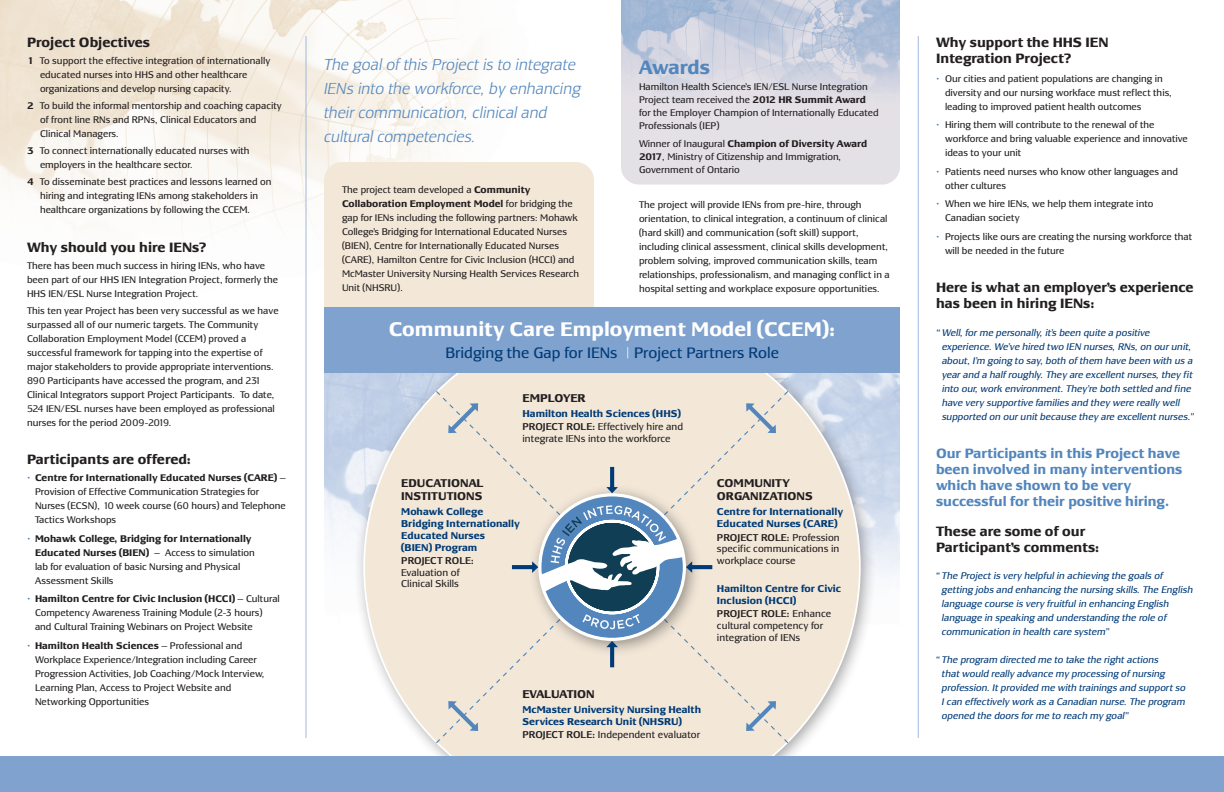
<style>
.page{position:relative;width:1224px;height:792px;background:#fff}
.page>*{position:absolute;margin:0;border:0;box-sizing:border-box;transform-origin:0 0}
.t1{font:700 20.4px "Lesmore";color:#fff}
.t2{font:700 20px "Lesmore";letter-spacing:-.015em;color:#5286bd}
.t3{font:italic 300 16px/24px "Lesmore";color:#5286bd}
.t4{font:15.7px "Lesmore";color:#013b77}
.t5{font:700 14px/16px "Lesmore";color:#231f20}
.t6{font:700 14px/16px "Lesmore";color:#5286bd}
.t7{font:700 11.7px/13.2px "Lesmore";color:#231f20}
.t8{font:10.3px/11.7px "Lesmore";color:#231f20}
.t9{font:700 10.3px/11.7px "Lesmore";color:#013b77}
.t10{font:10px/14px "Lesmore";color:#231f20}
.t11{font:italic 10px/14px "Lesmore";color:#013b77}
.s1{font-weight:700}
.s2{color:#5286bd}
.s3{color:#fff}
.s4{font-weight:500}
</style>
<div class="page">
<img style="left:0;top:0;width:727px;height:481px">
<img style="left:621px;top:0;width:279px;height:184px">
<div style="left:324px;top:162px;width:270px;height:162px;background:#f3e8d8;border-radius:18px"></div>
<img style="left:324px;top:372px;width:576px;height:205px">
<div style="left:353px;top:308px;width:524px;height:484px;background:#231f20;opacity:.4"></div>
<svg style="left:363px;top:372px;width:498px;height:384px;background:#ebe6df"></svg>
<svg style="left:435px;top:390px;width:355px;height:355px;background:#dfdbd2"></svg>
<div style="left:324px;top:307px;width:576px;height:65px;background:#7fa2ce"></div>
<div style="left:0;top:756px;width:1224px;height:36px;background:#7fa2ce"></div>
<hr style="left:306px;top:36px;width:1px;height:702px;background:#a2b8da">
<hr style="left:918px;top:36px;width:1px;height:702px;background:#a2b8da">
<p class="t5" style="left:27px;top:34px;width:125px">Project Objectives</p>
<p class="t10" style="left:40px;top:54px;width:232px;text-indent:-13px"><span class="s1">1</span> To support the effective integration of internationally educated nurses into HHS and other healthcare organizations and develop nursing capacity.</p>
<p class="t10" style="left:40px;top:99px;width:243px;text-indent:-13px"><span class="s1">2</span> To build the informal mentorship and coaching capacity of front line RNs and RPNs, Clinical Educators and<br>Clinical Managers.</p>
<p class="t10" style="left:40px;top:144px;width:211px;text-indent:-13px"><span class="s1">3</span> To connect internationally educated nurses with employers in the healthcare sector.</p>
<p class="t10" style="left:40px;top:175px;width:233px;text-indent:-13px"><span class="s1">4</span> To disseminate best practices and lessons learned on hiring and integrating IENs among stakeholders in healthcare organizations by following the CCEM.</p>
<p class="t5" style="left:27px;top:239px;width:181px">Why should you hire IENs?</p>
<p class="t10" style="left:27px;top:258px;width:253px">There has been much success in hiring IENs, who have been part of our HHS IEN Integration Project, formerly the<br>HHS IEN/ESL Nurse Integration Project.</p>
<p class="t10" style="left:27px;top:303px;width:253px">This ten year Project has been very successful as we have surpassed all of our numeric targets. The Community Collaboration Employment Model (CCEM) proved a successful framework for tapping into the expertise of major stakeholders to provide appropriate interventions.<br>890 Participants have accessed the program, and 231<br>Clinical Integrators support Project Participants. To date, 524 IEN/ESL nurses have been employed as professional nurses for the period 2009-2019.</p>
<p class="t5" style="left:27px;top:451px;width:166px">Participants are offered:</p>
<p class="t10" style="left:35px;top:471px;width:252px;text-indent:-8px"><span class="s2">•</span> <span class="s1">Centre for Internationally Educated Nurses (CARE)</span> – Provision of Effective Communication Strategies for Nurses (ECSN), 10 week course (60 hours) and Telephone Tactics Workshops</p>
<p class="t10" style="left:35px;top:531px;width:222px;text-indent:-8px"><span class="s2">•</span> <span class="s1">Mohawk College, Bridging for Internationally Educated Nurses (BIEN)</span> – Access to simulation lab for evaluation of basic Nursing and Physical Assessment Skills</p>
<p class="t10" style="left:35px;top:592px;width:246px;text-indent:-8px"><span class="s2">•</span> <span class="s1">Hamilton Centre for Civic Inclusion (HCCI)</span> – Cultural<br>Competency Awareness Training Module (2-3 hours) and Cultural Training Webinars on Project Website</p>
<p class="t10" style="left:35px;top:638px;width:231px;text-indent:-8px"><span class="s2">•</span> <span class="s1">Hamilton Health Sciences</span> – Professional and Workplace Experience/Integration including Career Progression Activities, Job Coaching/Mock Interview, Learning Plan, Access to Project Website and Networking Opportunities</p>
<p class="t3" style="left:324px;top:52px;width:258px">The goal of this Project is to integrate IENs into the workforce, by enhancing their communication, clinical and cultural competencies.</p>
<p class="t10" style="left:342px;top:182px;width:239px">The project team developed a <span class="s1">Community Collaboration Employment Model</span> for bridging the gap for IENs including the following partners: Mohawk College’s Bridging for International Educated Nurses (BIEN), Centre for Internationally Educated Nurses (CARE), Hamilton Centre for Civic Inclusion (HCCI) and McMaster University Nursing Health Services Research Unit (NHSRU).</p>
<p class="t2" style="left:639px;top:54px;width:73px">Awards</p>
<p class="t10" style="left:639px;top:80px;width:241px;line-height:13px">Hamilton Health Science’s IEN/ESL Nurse Integration Project team received the <span class="s1">2012 HR Summit Award </span>for the Employer Champion of Internationally Educated Professionals (IEP)</p>
<p class="t10" style="left:639px;top:136px;width:230px;line-height:13px">Winner of Inaugural <span class="s1">Champion of Diversity Award<br>2017</span>, Ministry of Citizenship and Immigration,<br>Government of Ontario</p>
<p class="t10" style="left:639px;top:197px;width:252px">The project will provide IENs from pre-hire, through orientation, to clinical integration, a continuum of clinical (hard skill) and communication (soft skill) support, including clinical assessment, clinical skills development, problem solving, improved communication skills, team relationships, professionalism, and managing conflict in a hospital setting and workplace exposure opportunities.</p>
<p class="t1" style="left:389px;top:315px;width:449px">Community Care Employment Model (CCEM):</p>
<p class="t4" style="left:445px;top:342px;width:335px">Bridging the Gap for IENs <span class="s3">|</span> Project Partners Role</p>
<p class="t7" style="left:522px;top:391px;width:65px">EMPLOYER</p>
<p class="t9" style="left:522px;top:407px;width:160px">Hamilton Health Sciences (HHS)</p>
<p class="t8" style="left:522px;top:421px;width:162px"><span class="s4">PROJECT ROLE:</span> Effectively hire and integrate IENs into the workforce</p>
<p class="t7" style="left:401px;top:476px;width:84px">EDUCATIONAL<br>INSTITUTIONS</p>
<p class="t9" style="left:401px;top:506px;width:120px">Mohawk College<br>Bridging Internationally<br>Educated Nurses<br>(BIEN) Program</p>
<p class="t8" style="left:401px;top:554px;width:74px"><span class="s4">PROJECT ROLE:<br></span>Evaluation of<br>Clinical Skills</p>
<p class="t7" style="left:717px;top:476px;width:97px">COMMUNITY<br>ORGANIZATIONS</p>
<p class="t9" style="left:717px;top:506px;width:128px">Centre for Internationally<br>Educated Nurses (CARE)</p>
<p class="t8" style="left:717px;top:531px;width:124px;text-align:justify"><span class="s4">PROJECT ROLE:</span> Profession specific communications in workplace course</p>
<p class="t9" style="left:717px;top:582px;width:126px">Hamilton Centre for Civic<br>Inclusion (HCCI)</p>
<p class="t8" style="left:717px;top:607px;width:116px"><span class="s4">PROJECT ROLE:</span> Enhance cultural competency for integration of IENs</p>
<p class="t7" style="left:522px;top:687px;width:74px">EVALUATION</p>
<p class="t9" style="left:522px;top:703px;width:180px">McMaster University Nursing Health<br>Services Research Unit (NHSRU)</p>
<p class="t8" style="left:522px;top:728px;width:179px"><span class="s4">PROJECT ROLE:</span> Independent evaluator</p>
<p class="t5" style="left:936px;top:34px;width:174px">Why support the HHS IEN<br>Integration Project?</p>
<p class="t10" style="left:945px;top:71px;width:228px;text-indent:-9px"><span class="s2">•</span> Our cities and patient populations are changing in diversity and our nursing workface must reflect this, leading to improved patient health outcomes</p>
<p class="t10" style="left:945px;top:117px;width:244px;text-indent:-9px"><span class="s2">•</span> Hiring them will contribute to the renewal of the workforce and bring valuable experience and innovative ideas to your unit</p>
<p class="t10" style="left:945px;top:164px;width:235px;text-indent:-9px"><span class="s2">•</span> Patients need nurses who know other languages and other cultures</p>
<p class="t10" style="left:945px;top:196px;width:210px;text-indent:-9px"><span class="s2">•</span> When we hire IENs, we help them integrate into<br>Canadian society</p>
<p class="t10" style="left:945px;top:229px;width:249px;text-indent:-9px"><span class="s2">•</span> Projects like ours are creating the nursing workforce that will be needed in the future</p>
<p class="t5" style="left:936px;top:279px;width:259px">Here is what an employer’s experience has been in hiring IENs:</p>
<p class="t11" style="left:942px;top:325px;width:253px;text-indent:-6px">“ Well, for me personally, it’s been quite a positive experience. We’ve hired two IEN nurses, RNs, on our unit, about, I’m going to say, both of them have been with us a year and a half roughly. They are excellent nurses, they fit into our, work environment. They’re both settled and fine have very supportive families and they were really well supported on our unit because they are excellent nurses.”</p>
<p class="t6" style="left:936px;top:445px;width:248px">Our Participants in this Project have been involved in many interventions which have shown to be very successful for their positive hiring.</p>
<p class="t5" style="left:936px;top:522px;width:165px">These are some of our<br>Participant’s comments:</p>
<p class="t11" style="left:942px;top:568px;width:253px;text-indent:-6px">“ The Project is very helpful in achieving the goals of getting jobs and enhancing the nursing skills. The English language course is very fruitful in enhancing English language in speaking and understanding the role of communication in health care system”</p>
<p class="t11" style="left:942px;top:652px;width:245px;text-indent:-6px">“ The program directed me to take the right actions<br>that would really advance my processing of nursing profession. It provided me with trainings and support so I can effectively work as a Canadian nurse. The program opened the doors for me to reach my goal”</p>
</div>
